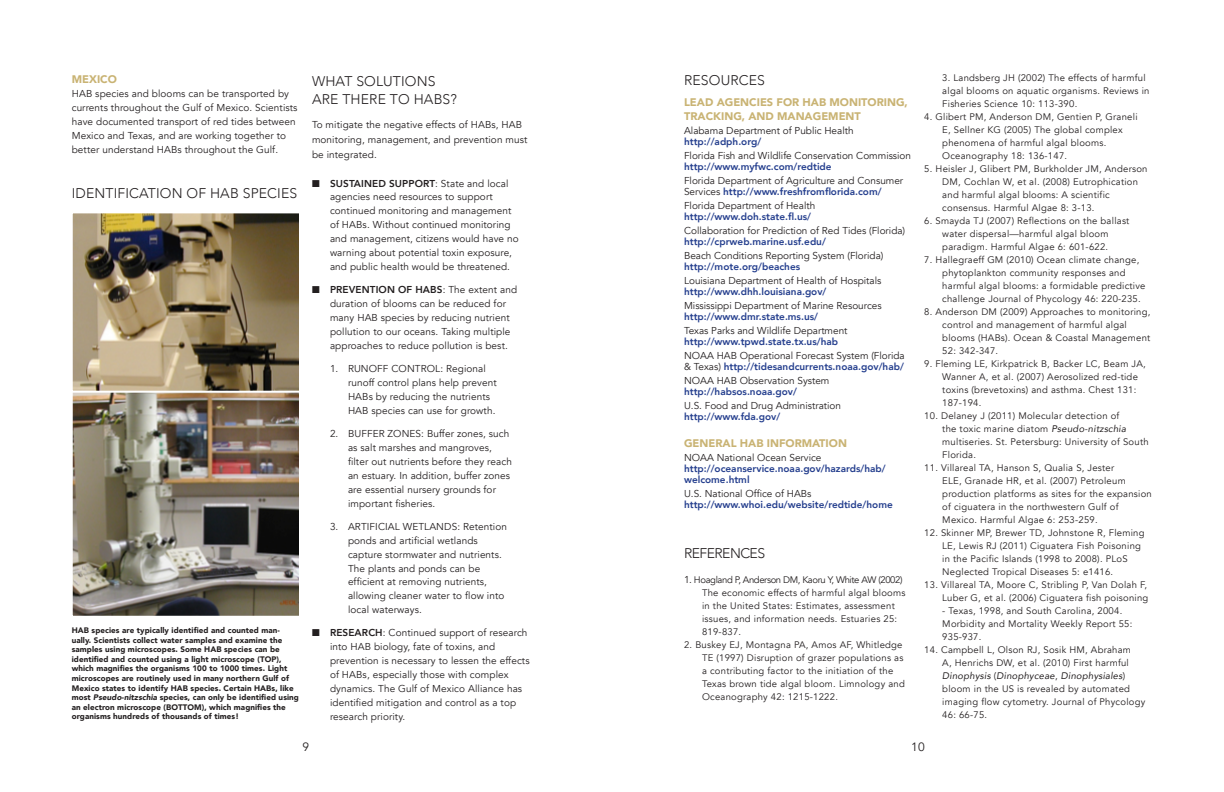
<style>
.page{position:relative;width:1224px;height:792px;background:#fff}
.page>*{position:absolute;margin:0;border:0;box-sizing:border-box;transform-origin:0 0}
.t1{font:300 14px/17.8px "Avenir";letter-spacing:.01em;color:#231f20}
.t2{font:300 14px "Avenir";letter-spacing:-.04em;color:#231f20}
.t3{font:12px "Avenir";color:#231f20}
.t4{font:900 11px/13.2px "Avenir";color:#c9b373}
.t5{font:10px/14px "Avenir";letter-spacing:.01em;color:#231f20}
.t6{font:800 10px/11px "Avenir";color:#253f8e}
.t7{font:9.5px/13px "Avenir";letter-spacing:.025em;color:#231f20}
.t8{font:900 8px/9.6px "Avenir";letter-spacing:.01em;color:#231f20}
.s1{font-style:italic}
.s2{font-weight:800}
.s3{font-weight:800;color:#253f8e}
.s4{font-size:10px}
</style>
<div class="page">
<img style="left:74px;top:393px;width:224px;height:222px">
<div style="left:71px;top:386px;width:230px;height:232px;border:2px solid #fff"></div>
<img style="left:74px;top:214px;width:224px;height:176px">
<div style="left:71px;top:211px;width:230px;height:182px;border:2px solid #fff"></div>
<p class="t4" style="left:72px;top:72px;width:47px">Mexico</p>
<p class="t5" style="left:72px;top:87px;width:227px">HAB species and blooms can be transported by currents throughout the Gulf of Mexico. Scientists have documented transport of red tides between Mexico and Texas, and are working together to better understand HABs throughout the Gulf.</p>
<h1 class="t1" style="left:72px;top:184px;width:227px">I DENTIFICATION OF HAB SPECIES</h1>
<p class="t8" style="left:72px;top:625px;width:229px">HAB species are typically identified and counted man&shy;ually. Scientists collect water samples and examine the samples using microscopes. Some HAB species can be identified and counted using a light microscope (TOP), which magnifies the organisms 100 to 1000 times. Light microscopes are routinely used in many northern Gulf of Mexico states to identify HAB species. Certain HABs, like most <span class="s1">Pseudo-nitzschia</span> species, can only be identified using an electron microscope (BOTTOM), which magnifies the organisms hundreds of thousands of times!</p>
<h1 class="t1" style="left:312px;top:72px;width:147px">WHAT SOLUTIONS<br>ARE THERE TO HABS?</h1>
<p class="t5" style="left:312px;top:117px;width:217px;line-height:15px">To mitigate the negative effects of HABs, HAB monitoring, management, and prevention must be integrated.</p>
<p class="t5" style="left:330px;top:176px;width:190px;text-indent:-18px">■ <span class="s2">Sustained Support</span>: State and local agencies need resources to support continued monitoring and management of HABs. Without continued monitoring and management, citizens would have no warning about potential toxin exposure, and public health would be threatened.</p>
<p class="t5" style="left:330px;top:283px;width:189px;text-indent:-18px">■ <span class="s2">Prevention of HABs</span>: The extent and duration of blooms can be reduced for many HAB species by reducing nutrient pollution to our oceans. Taking multiple approaches to reduce pollution is best.</p>
<p class="t5" style="left:330px;top:362px;width:32px">1. Runoff</p>
<p class="t5" style="left:392px;top:362px;width:15px">Control</p>
<p class="t5" style="left:348px;top:362px;width:150px;text-indent:92px">: Regional runoff control plans help prevent<br>HABs by reducing the nutrients<br>HAB species can use for growth.</p>
<p class="t5" style="left:330px;top:427px;width:32px">2. Buffer</p>
<p class="t5" style="left:388px;top:427px;width:14px">Zones</p>
<p class="t5" style="left:348px;top:427px;width:165px;text-indent:73px">: Buffer zones, such as salt marshes and mangroves, filter out nutrients before they reach an estuary. In addition, buffer zones are essential nursery grounds for important fisheries.</p>
<p class="t5" style="left:330px;top:519px;width:31px">3. Artificial</p>
<p class="t5" style="left:403px;top:519px;width:17px">Wetlands</p>
<p class="t5" style="left:348px;top:519px;width:161px;text-indent:109px">: Retention ponds and artificial wetlands capture stormwater and nutrients.<br>The plants and ponds can be efficient at removing nutrients, allowing cleaner water to flow into local waterways.</p>
<p class="t5" style="left:330px;top:626px;width:201px;text-indent:-18px">■ <span class="s2">Research</span> : Continued support of research into HAB biology, fate of toxins, and prevention is necessary to lessen the effects of HABs, especially those with complex dynamics. The Gulf of Mexico Alliance has identified mitigation and control as a top research priority.</p>
<h1 class="t1" style="left:684px;top:72px;width:83px">RESOURCES</h1>
<p class="t4" style="left:684px;top:96px;width:225px">Lead Agencies for HAB Monitoring,<br>Tracking, and Management</p>
<p class="t5" style="left:684px;top:123px;width:171px">Alabama Department of Public Health</p>
<p class="t6" style="left:684px;top:135px;width:79px">http://adph.org/</p>
<p class="t5" style="left:684px;top:148px;width:229px">Florida Fish and Wildlife Conservation Commission</p>
<p class="t6" style="left:684px;top:160px;width:149px">http://www.myfwc.com/redtide</p>
<p class="t5" style="left:684px;top:175px;width:221px;line-height:11px">Florida Department of Agriculture and Consumer<br>Services <span class="s3">http://www.freshfromflorida.com/</span></p>
<p class="t5" style="left:684px;top:198px;width:133px">Florida Department of Health</p>
<p class="t6" style="left:684px;top:210px;width:129px">http://www.doh.state.fl.us/</p>
<p class="t5" style="left:684px;top:223px;width:223px">Collaboration for Prediction of Red Tides (Florida)</p>
<p class="t6" style="left:684px;top:235px;width:143px">http://cprweb.marine.usf.edu/</p>
<p class="t5" style="left:684px;top:248px;width:201px">Beach Conditions Reporting System (Florida)</p>
<p class="t6" style="left:684px;top:260px;width:118px">http://mote.org/beaches</p>
<p class="t5" style="left:684px;top:273px;width:199px">Louisiana Department of Health of Hospitals</p>
<p class="t6" style="left:684px;top:285px;width:144px">http://www.dhh.louisiana.gov/</p>
<p class="t5" style="left:684px;top:298px;width:199px">Mississippi Department of Marine Resources</p>
<p class="t6" style="left:684px;top:310px;width:136px">http://www.dmr.state.ms.us/</p>
<p class="t5" style="left:684px;top:323px;width:165px">Texas Parks and Wildlife Department</p>
<p class="t6" style="left:684px;top:335px;width:156px">http://www.tpwd.state.tx.us/hab</p>
<p class="t5" style="left:684px;top:350px;width:222px;line-height:11px">NOAA HAB Operational Forecast System (Florida &amp; Texas) <span class="s3">http://tidesandcurrents.noaa.gov/hab/</span></p>
<p class="t5" style="left:684px;top:373px;width:147px">NOAA HAB Observation System</p>
<p class="t6" style="left:684px;top:385px;width:114px">http://habsos.noaa.gov/</p>
<p class="t5" style="left:684px;top:398px;width:159px">U.S. Food and Drug Administration</p>
<p class="t6" style="left:684px;top:410px;width:98px">http://www.fda.gov/</p>
<p class="t4" style="left:684px;top:436px;width:164px">General HAB Information</p>
<p class="t5" style="left:684px;top:451px;width:139px">NOAA National Ocean Service</p>
<p class="t6" style="left:684px;top:462px;width:203px">http://oceanservice.noaa.gov/hazards/hab/ welcome.html</p>
<p class="t5" style="left:684px;top:487px;width:129px">U.S. National Office of HABs</p>
<p class="t6" style="left:684px;top:498px;width:210px">http://www.whoi.edu/website/redtide/home</p>
<h1 class="t2" style="left:684px;top:545px;width:83px">REFERENCES</h1>
<p class="t7" style="left:702px;top:573px;width:205px;text-indent:-18px"><span class="s4">1.</span> Hoagland P, Anderson DM, Kaoru Y, White AW (2002)<br>The economic effects of harmful algal blooms in the United States: Estimates, assessment issues, and information needs. Estuaries 25:<br>819-837.</p>
<p class="t7" style="left:702px;top:638px;width:204px;text-indent:-18px">2. Buskey EJ, Montagna PA, Amos AF, Whitledge TE (1997) Disruption of grazer populations as a contributing factor to the initiation of the Texas brown tide algal bloom. Limnology and Oceanography 42: 1215-1222.</p>
<p class="t7" style="left:942px;top:71px;width:209px">3. Landsberg JH (2002) The effects of harmful algal blooms on aquatic organisms. Reviews in<br>Fisheries Science 10: 113-390.</p>
<p class="t7" style="left:942px;top:110px;width:197px;text-indent:-18px">4. Glibert PM, Anderson DM, Gentien P, Graneli E, Sellner KG (2005) The global complex phenomena of harmful algal blooms.<br>Oceanography 18: 136-147.</p>
<p class="t7" style="left:942px;top:162px;width:207px;text-indent:-18px">5. Heisler J, Glibert PM, Burkholder JM, Anderson DM, Cochlan W, et al. (2008) Eutrophication and harmful algal blooms: A scientific consensus. Harmful Algae 8: 3-13.</p>
<p class="t7" style="left:924px;top:214px;width:207px;text-align:center">6. Smayda TJ (2007) Reflections on the ballast water dispersal—harmful algal bloom paradigm. Harmful Algae 6: 601-622.</p>
<p class="t7" style="left:942px;top:253px;width:205px;text-indent:-18px">7. Hallegraeff GM (2010) Ocean climate change, phytoplankton community responses and harmful algal blooms: a formidable predictive challenge Journal of Phycology 46: 220-235.</p>
<p class="t7" style="left:942px;top:305px;width:210px;text-indent:-18px">8. Anderson DM (2009) Approaches to monitoring, control and management of harmful algal blooms (HABs). Ocean &amp; Coastal Management 52: 342-347.</p>
<p class="t7" style="left:942px;top:357px;width:205px;text-indent:-18px">9. Fleming LE, Kirkpatrick B, Backer LC, Beam JA, Wanner A, et al. (2007) Aerosolized red-tide toxins (brevetoxins) and asthma. Chest 131:<br>187-194.</p>
<p class="t7" style="left:942px;top:409px;width:208px;text-indent:-18px">10. Delaney J (2011) Molecular detection of<br>the toxic marine diatom <span class="s1">Pseudo-nitzschia </span>multiseries. St. Petersburg: University of South Florida.</p>
<p class="t7" style="left:942px;top:461px;width:211px;text-indent:-18px">11. Villareal TA, Hanson S, Qualia S, Jester<br>ELE, Granade HR, et al. (2007) Petroleum production platforms as sites for the expansion of ciguatera in the northwestern Gulf of Mexico. Harmful Algae 6: 253-259.</p>
<p class="t7" style="left:942px;top:526px;width:204px;text-indent:-18px">12. Skinner MP, Brewer TD, Johnstone R, Fleming LE, Lewis RJ (2011) Ciguatera Fish Poisoning in the Pacific Islands (1998 to 2008). PLoS Neglected Tropical Diseases 5: e1416.</p>
<p class="t7" style="left:924px;top:578px;width:226px;text-align:right">13. Villareal TA, Moore C, Stribling P, Van Dolah F,<br>Luber G, et al. (2006) Ciguatera fish poisoning</p>
<p class="t7" style="left:942px;top:604px;width:192px">- Texas, 1998, and South Carolina, 2004.<br>Morbidity and Mortality Weekly Report 55:<br>935-937.</p>
<p class="t7" style="left:942px;top:643px;width:205px;text-indent:-18px">14. Campbell L, Olson RJ, Sosik HM, Abraham<br>A, Henrichs DW, et al. (2010) First harmful <span class="s1">Dinophysis</span> (<span class="s1">Dinophyceae</span>, <span class="s1">Dinophysiales</span>) bloom in the US is revealed by automated imaging flow cytometry. Journal of Phycology 46: 66-75.</p>
<p class="t3" style="left:303px;top:740px;width:8px">9</p>
<p class="t3" style="left:911px;top:740px;width:15px">10</p>
</div>
